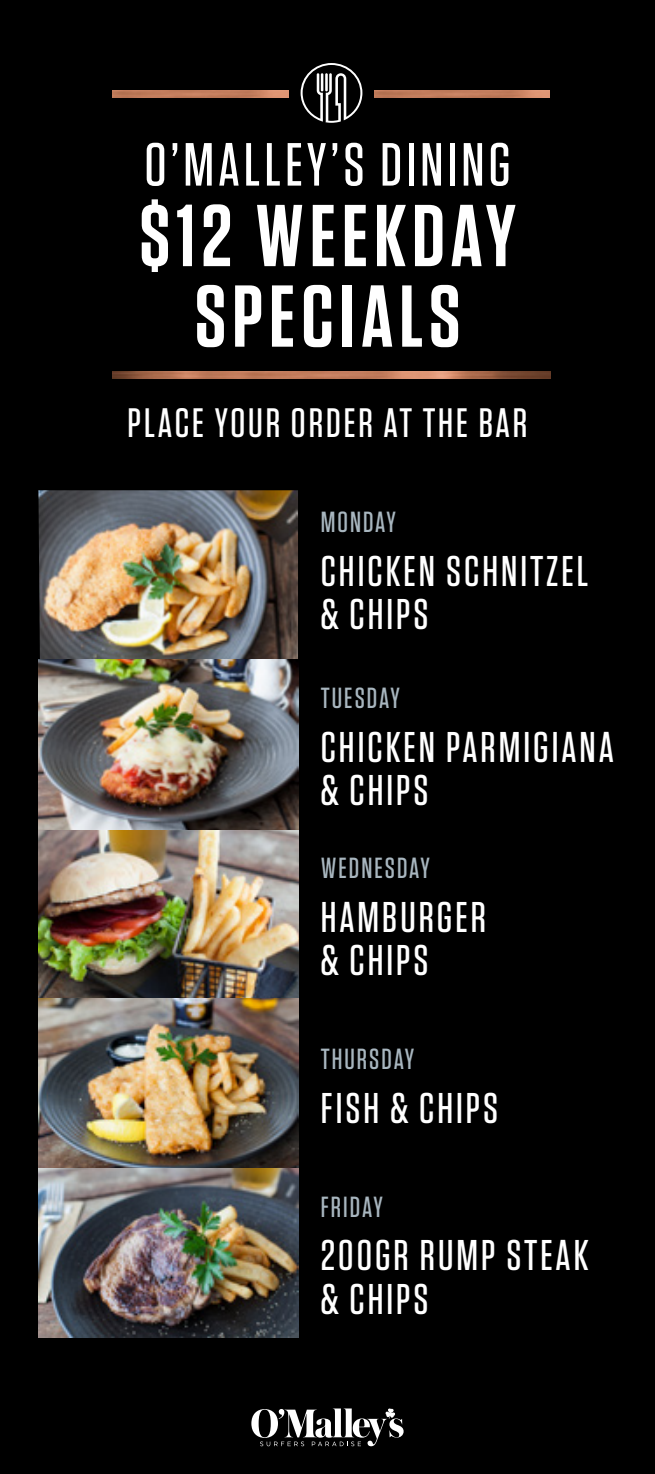
<style>
.page{position:relative;width:655px;height:1474px;background:#fff}
.page>*{position:absolute;margin:0;border:0;box-sizing:border-box;transform-origin:0 0}
.t1{font:600 87.5px/80.5px "Tungsten";letter-spacing:.07em;color:#fff;text-align:center}
.t2{font:500 60.73px "Tungsten";letter-spacing:.07em;color:#fff}
.t3{font:500 42.88px/43.2px "Tungsten";letter-spacing:.07em;color:#fff}
.t4{font:500 40.95px "Tungsten";letter-spacing:.07em;color:#fff}
.t5{font:500 29.05px "Tungsten";letter-spacing:.07em;color:#a8b6bf}
</style>
<div class="page">
<div style="left:0;top:0;width:655px;height:1473px;background:#000"></div>
<svg style="left:251px;top:1408px;width:152px;height:38px"></svg>
<img style="left:113px;top:371px;width:437px;height:7px">
<img style="left:374px;top:90px;width:175px;height:7px">
<svg style="left:301px;top:63px;width:61px;height:60px"></svg>
<img style="left:113px;top:90px;width:175px;height:7px">
<img style="left:38px;top:490px;width:260px;height:847px">
<img style="left:38px;top:998px;width:260px;height:170px">
<h2 class="t2" style="left:144px;top:133px;width:367px">O’MALLEY’S DINING</h2>
<h1 class="t1" style="left:139px;top:197px;width:378px">$12 WEEKDAY<br>SPECIALS</h1>
<p class="t4" style="left:128px;top:401px;width:401px">PLACE YOUR ORDER AT THE BAR</p>
<p class="t5" style="left:321px;top:506px;width:77px">MONDAY</p>
<p class="t3" style="left:321px;top:549px;width:269px">CHICKEN SCHNITZEL &amp; CHIPS</p>
<p class="t5" style="left:321px;top:683px;width:80px">TUESDAY</p>
<p class="t3" style="left:321px;top:726px;width:295px">CHICKEN PARMIGIANA &amp; CHIPS</p>
<p class="t5" style="left:321px;top:852px;width:111px">WEDNESDAY</p>
<p class="t3" style="left:321px;top:895px;width:167px">HAMBURGER &amp; CHIPS</p>
<p class="t5" style="left:321px;top:1043px;width:95px">THURSDAY</p>
<p class="t3" style="left:321px;top:1086px;width:179px">FISH &amp; CHIPS</p>
<p class="t5" style="left:321px;top:1191px;width:63px">FRIDAY</p>
<p class="t3" style="left:321px;top:1234px;width:269px">200GR RUMP STEAK &amp; CHIPS</p>
</div>
